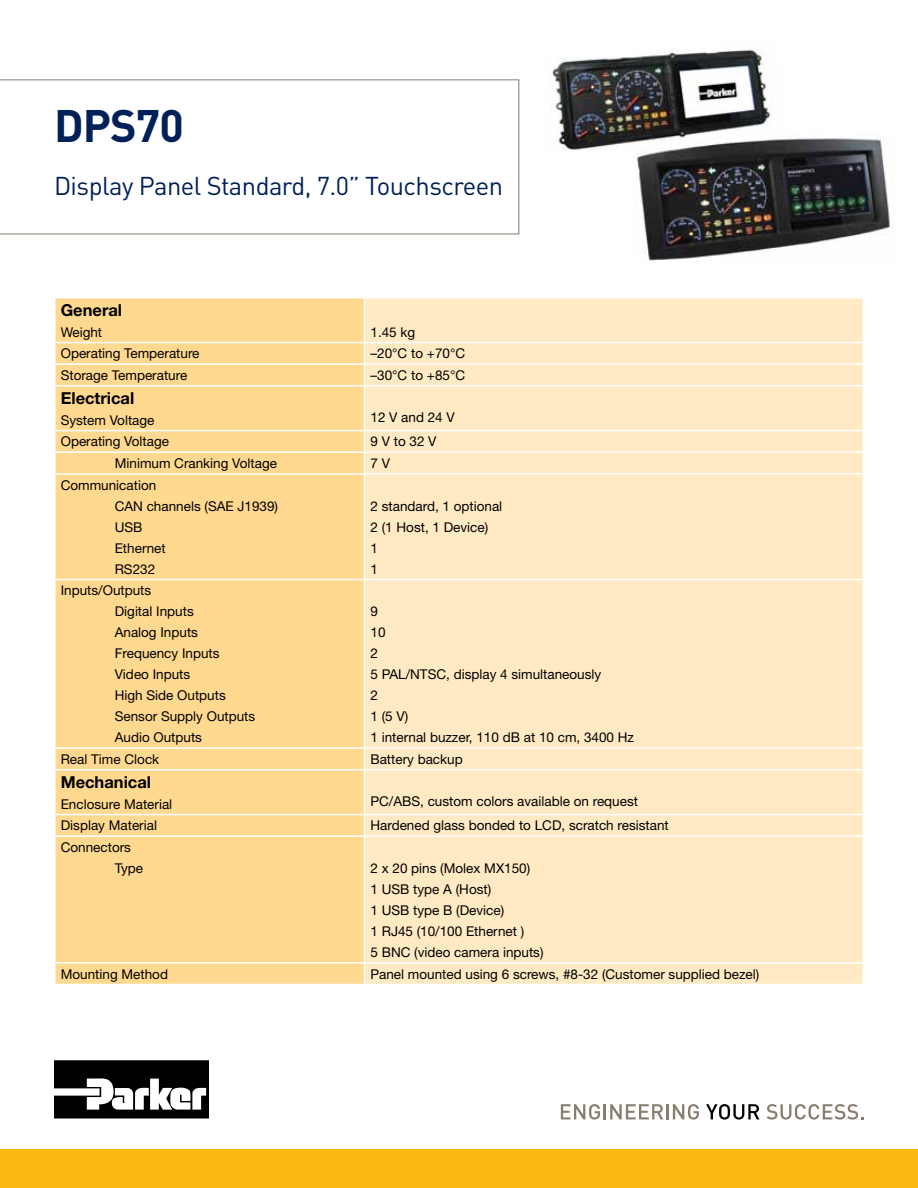
<style>
.page{position:relative;width:918px;height:1188px;background:#fff}
.page>*{position:absolute;margin:0;border:0;box-sizing:border-box;transform-origin:0 0}
.t1{font:700 45px "DINOT";letter-spacing:-.02em;color:#002157}
.t2{font:25.5px "DINOT";letter-spacing:-.02em;color:#002157}
.t3{font:700 16.5px "Helvetica Neue LT Std";color:#000}
.t4{font:13.5px/21px "Helvetica Neue LT Std";color:#000}
</style>
<div class="page">
<svg style="left:0;top:79px;width:519px;height:155px"></svg>
<div style="left:0;top:1150px;width:918px;height:38px;background:#fdb913"></div>
<div style="left:56px;top:298px;width:308px;height:686px;background:#ffd990"></div>
<div style="left:365px;top:298px;width:497px;height:686px;background:#ffeac4"></div>
<hr style="left:54px;top:342px;width:310px;height:1px;background:#fff">
<hr style="left:364px;top:342px;width:500px;height:1px;background:#fff">
<hr style="left:54px;top:363px;width:310px;height:2px;background:#fff">
<hr style="left:364px;top:363px;width:500px;height:2px;background:#fff">
<hr style="left:54px;top:385px;width:310px;height:2px;background:#fff">
<hr style="left:364px;top:385px;width:500px;height:2px;background:#fff">
<hr style="left:54px;top:430px;width:310px;height:1px;background:#fff">
<hr style="left:364px;top:430px;width:500px;height:1px;background:#fff">
<hr style="left:54px;top:451px;width:310px;height:2px;background:#fff">
<hr style="left:364px;top:451px;width:500px;height:2px;background:#fff">
<hr style="left:54px;top:473px;width:310px;height:2px;background:#fff">
<hr style="left:364px;top:473px;width:500px;height:2px;background:#fff">
<hr style="left:54px;top:579px;width:310px;height:1px;background:#fff">
<hr style="left:364px;top:579px;width:500px;height:1px;background:#fff">
<hr style="left:54px;top:747px;width:310px;height:2px;background:#fff">
<hr style="left:364px;top:747px;width:500px;height:2px;background:#fff">
<hr style="left:54px;top:769px;width:310px;height:2px;background:#fff">
<hr style="left:364px;top:769px;width:500px;height:2px;background:#fff">
<hr style="left:54px;top:814px;width:310px;height:1px;background:#fff">
<hr style="left:364px;top:814px;width:500px;height:1px;background:#fff">
<hr style="left:54px;top:835px;width:310px;height:2px;background:#fff">
<hr style="left:364px;top:835px;width:500px;height:2px;background:#fff">
<hr style="left:54px;top:962px;width:310px;height:2px;background:#fff">
<hr style="left:364px;top:962px;width:500px;height:2px;background:#fff">
<svg style="left:561px;top:1104px;width:102px;height:16px"></svg>
<hr style="left:666px;top:1104px;width:3px;height:15px;background:#887d6e">
<svg style="left:673px;top:1104px;width:26px;height:16px"></svg>
<svg style="left:706px;top:1104px;width:53px;height:16px"></svg>
<svg style="left:767px;top:1104px;width:97px;height:16px"></svg>
<svg style="left:54px;top:1060px;width:155px;height:59px"></svg>
<img style="left:634px;top:138px;width:256px;height:123px">
<img style="left:551px;top:48px;width:232px;height:108px">
<h1 class="t1" style="left:54px;top:95px;width:131px">DPS70</h1>
<h2 class="t2" style="left:54px;top:168px;width:451px">Display Panel Standard, 7.0” Touchscreen</h2>
<p class="t3" style="left:61px;top:299px;width:63px">General</p>
<p class="t4" style="left:61px;top:321px;width:43px">Weight</p>
<p class="t4" style="left:370px;top:321px;width:46px">1.45 kg</p>
<p class="t4" style="left:61px;top:343px;width:140px">Operating Temperature</p>
<p class="t4" style="left:370px;top:343px;width:96px">–20°C to +70°C</p>
<p class="t4" style="left:61px;top:364px;width:128px">Storage Temperature</p>
<p class="t4" style="left:370px;top:364px;width:96px">–30°C to +85°C</p>
<p class="t3" style="left:61px;top:388px;width:75px">Electrical</p>
<p class="t4" style="left:61px;top:409px;width:95px">System Voltage</p>
<p class="t4" style="left:370px;top:407px;width:86px">12 V and 24 V</p>
<p class="t4" style="left:61px;top:431px;width:110px">Operating Voltage</p>
<p class="t4" style="left:370px;top:431px;width:68px">9 V to 32 V</p>
<p class="t4" style="left:115px;top:452px;width:164px">Minimum Cranking Voltage</p>
<p class="t4" style="left:370px;top:452px;width:21px">7 V</p>
<p class="t4" style="left:115px;top:474px;width:165px;text-indent:-54px">Communication<br>CAN channels (SAE J1939)<br>USB<br>Ethernet<br>RS232</p>
<p class="t4" style="left:370px;top:495px;width:133px">2 standard, 1 optional<br>2 (1 Host, 1 Device)<br>1<br>1</p>
<p class="t4" style="left:115px;top:580px;width:142px;text-indent:-54px">Inputs/Outputs<br>Digital Inputs<br>Analog Inputs<br>Frequency Inputs<br>Video Inputs<br>High Side Outputs<br>Sensor Supply Outputs<br>Audio Outputs</p>
<p class="t4" style="left:370px;top:601px;width:265px">9<br>10<br>2<br>5 PAL/NTSC, display 4 simultaneously<br>2<br>1 (5 V)<br>1 internal buzzer, 110 dB at 10 cm, 3400 Hz</p>
<p class="t4" style="left:61px;top:748px;width:100px">Real Time Clock</p>
<p class="t4" style="left:370px;top:748px;width:94px">Battery backup</p>
<p class="t3" style="left:61px;top:771px;width:92px">Mechanical</p>
<p class="t4" style="left:61px;top:793px;width:113px">Enclosure Material</p>
<p class="t4" style="left:370px;top:791px;width:269px">PC/ABS, custom colors available on request</p>
<p class="t4" style="left:61px;top:815px;width:98px">Display Material</p>
<p class="t4" style="left:370px;top:815px;width:300px">Hardened glass bonded to LCD, scratch resistant</p>
<p class="t4" style="left:115px;top:836px;width:30px;text-indent:-54px">Connectors<br>Type</p>
<p class="t4" style="left:370px;top:857px;width:175px">2 x 20 pins (Molex MX150)<br>1 USB type A (Host)<br>1 USB type B (Device)<br>1 RJ45 (10/100 Ethernet )<br>5 BNC (video camera inputs)</p>
<p class="t4" style="left:61px;top:963px;width:109px">Mounting Method</p>
<p class="t4" style="left:370px;top:963px;width:390px">Panel mounted using 6 screws, #8-32 (Customer supplied bezel)</p>
</div>
